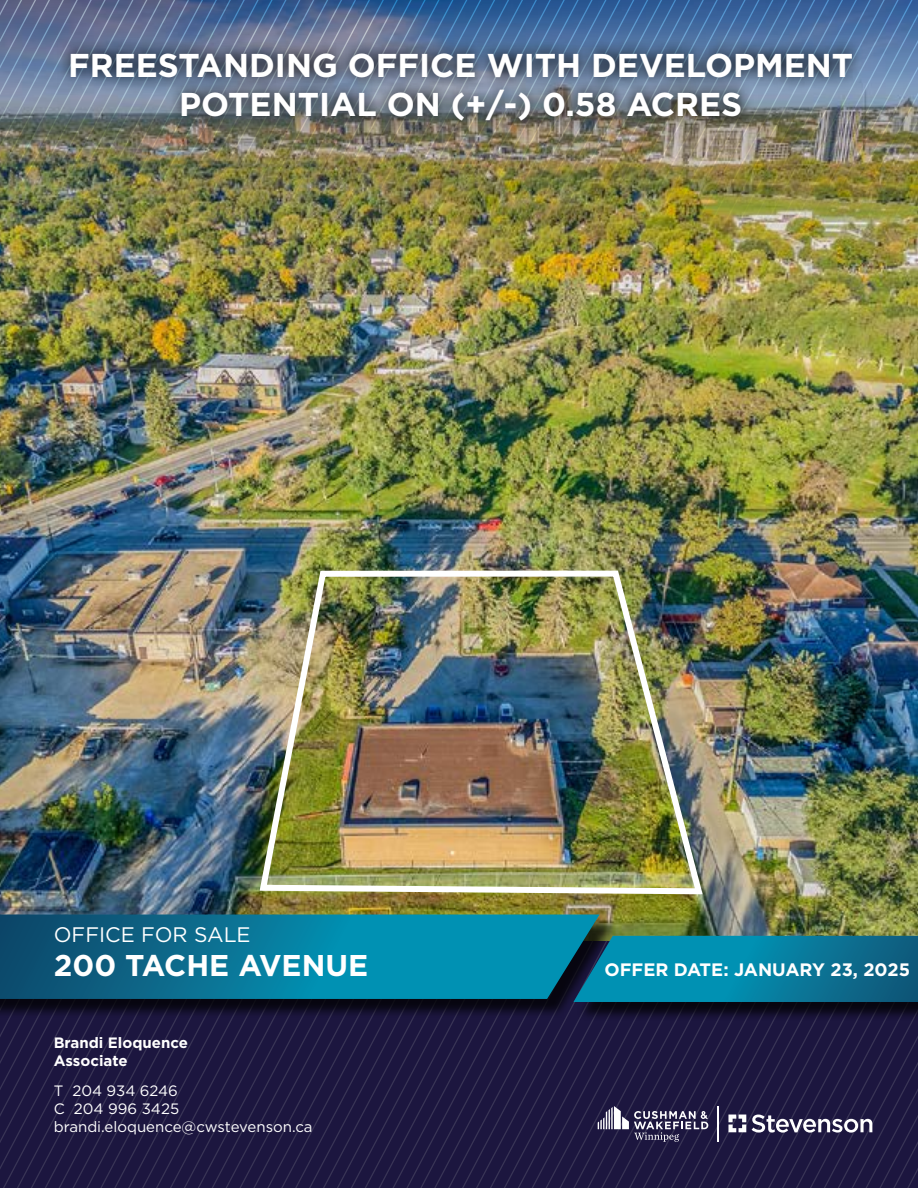
<style>
.page{position:relative;width:918px;height:1188px;background:#fff}
.page>*{position:absolute;margin:0;border:0;box-sizing:border-box;transform-origin:0 0}
.t1{font:700 33px/39.6px "Gotham";color:#fff;text-align:center}
.t2{font:700 30px "Gotham";color:#fff}
.t3{font:21px "Gotham";color:#fff}
.t4{font:700 18px "Gotham";color:#fff}
.t5{font:15px/18px "Gotham";color:#fff}
.t6{font:700 15px/18px "Gotham";color:#fff}
</style>
<div class="page">
<img style="left:0;top:296px;width:918px;height:640px">
<svg style="left:0;top:1018px;width:918px;height:170px;background:#1e1941"></svg>
<img style="left:0;top:0;width:918px;height:296px">
<svg style="left:598px;top:1106px;width:110px;height:36px;background:#534e6d"></svg>
<svg style="left:752px;top:1115px;width:120px;height:18px"></svg>
<svg style="left:728px;top:1115px;width:18px;height:17px"></svg>
<hr style="left:718px;top:1106px;width:1px;height:35px;background:#fff">
<img style="left:57px;top:39px;width:809px;height:95px">
<div style="left:0;top:917px;width:617px;height:101px;background:#000;opacity:.75"></div>
<svg style="left:0;top:915px;width:600px;height:84px;background:#067899"></svg>
<img style="left:256px;top:568px;width:450px;height:331px">
<div style="left:576px;top:938px;width:342px;height:83px;background:#000;opacity:.75"></div>
<svg style="left:573px;top:936px;width:345px;height:66px;background:#067a9a"></svg>
<p class="t1" style="left:68px;top:45px;width:787px">FREESTANDING OFFICE WITH DEVELOPMENT<br>POTENTIAL ON (+/-) 0.58 ACRES</p>
<p class="t3" style="left:54px;top:921px;width:198px">OFFICE FOR SALE</p>
<p class="t2" style="left:54px;top:945px;width:316px">200 TACHE AVENUE</p>
<p class="t6" style="left:54px;top:1034px;width:136px">Brandi Eloquence<br>Associate</p>
<p class="t5" style="left:54px;top:1082px;width:260px">T 204 934 6246<br>C 204 996 3425 brandi.eloquence@cwstevenson.ca</p>
<p class="t4" style="left:604px;top:958px;width:307px">OFFER DATE: JANUARY 23, 2025</p>
</div>
